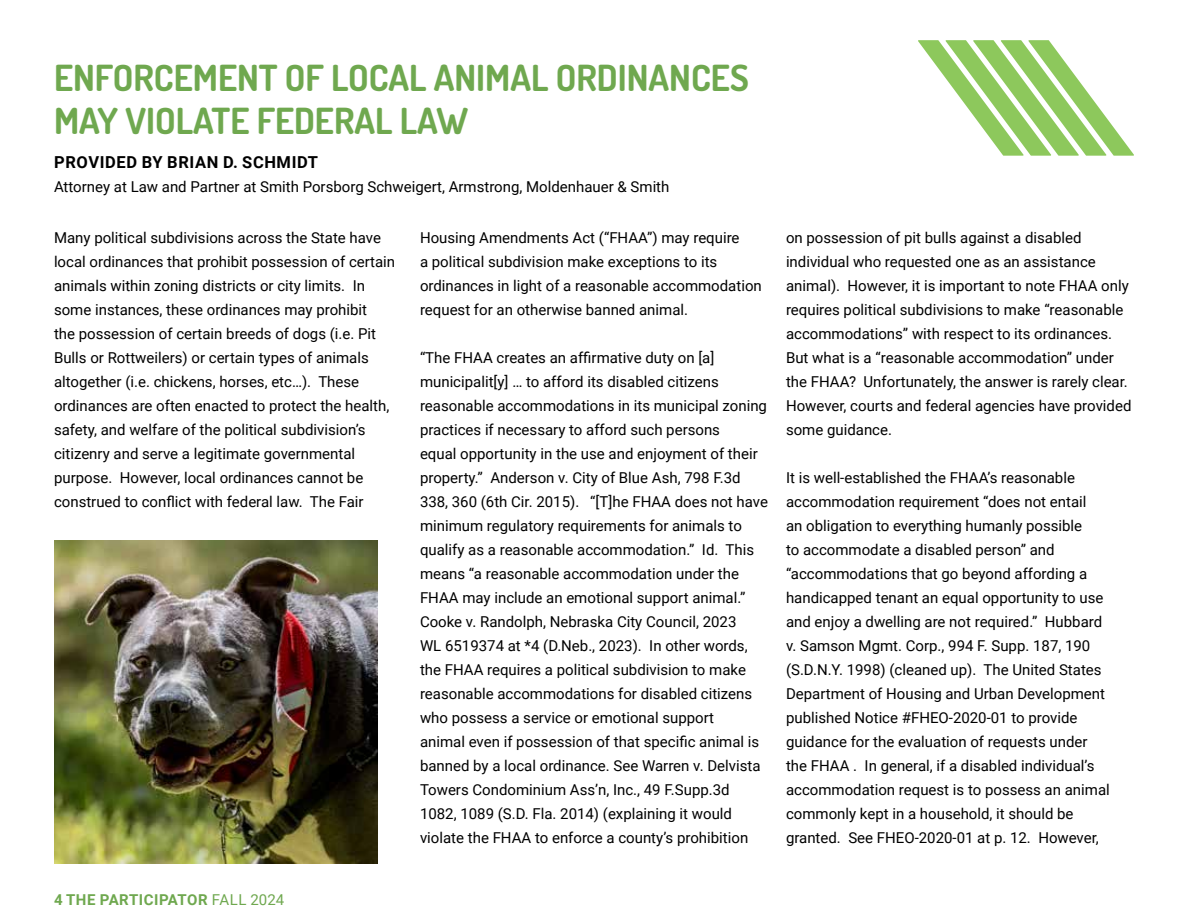
<style>
.page{position:relative;width:1188px;height:918px;background:#fff}
.page>*{position:absolute;margin:0;border:0;box-sizing:border-box;transform-origin:0 0}
.t1{font:700 36px/43.2px "Dosis";color:#6fa84f}
.t2{font:700 16.5px "Roboto";letter-spacing:.035em;color:#000}
.t3{font:15px/24px "Roboto";color:#000}
.t4{font:700 15px "Roboto";letter-spacing:.035em;color:#6fa84f}
.s1{font-weight:400}
</style>
<div class="page">
<svg style="left:918px;top:40px;width:216px;height:116px"></svg>
<img style="left:54px;top:540px;width:324px;height:324px">
<h1 class="t1" style="left:54px;top:55px;width:696px">ENFORCEMENT OF LOCAL ANIMAL ORDINANCES<br>MAY VIOLATE FEDERAL LAW</h1>
<p class="t2" style="left:54px;top:151px;width:265px">PROVIDED BY BRIAN D. SCHMIDT</p>
<p class="t3" style="left:54px;top:174px;width:617px">Attorney at Law and Partner at Smith Porsborg Schweigert, Armstrong, Moldenhauer &amp; Smith</p>
<p class="t3" style="left:54px;top:226px;width:343px">Many political subdivisions across the State have local ordinances that prohibit possession of certain animals within zoning districts or city limits. In some instances, these ordinances may prohibit<br>the possession of certain breeds of dogs (i.e. Pit Bulls or Rottweilers) or certain types of animals altogether (i.e. chickens, horses, etc…). These ordinances are often enacted to protect the health, safety, and welfare of the political subdivision’s citizenry and serve a legitimate governmental purpose. However, local ordinances cannot be construed to conflict with federal law. The Fair</p>
<p class="t3" style="left:420px;top:226px;width:343px">Housing Amendments Act (“FHAA”) may require<br>a political subdivision make exceptions to its ordinances in light of a reasonable accommodation request for an otherwise banned animal.</p>
<p class="t3" style="left:420px;top:346px;width:350px">“The FHAA creates an affirmative duty on [a] municipalit[y] … to afford its disabled citizens reasonable accommodations in its municipal zoning practices if necessary to afford such persons<br>equal opportunity in the use and enjoyment of their property.” Anderson v. City of Blue Ash, 798 F.3d 338, 360 (6th Cir. 2015). “[T]he FHAA does not have minimum regulatory requirements for animals to qualify as a reasonable accommodation.” Id. This means “a reasonable accommodation under the FHAA may include an emotional support animal.” Cooke v. Randolph, Nebraska City Council, 2023<br>WL 6519374 at *4 (D.Neb., 2023). In other words, the FHAA requires a political subdivision to make reasonable accommodations for disabled citizens who possess a service or emotional support<br>animal even if possession of that specific animal is banned by a local ordinance. See Warren v. Delvista Towers Condominium Ass’n, Inc., 49 F.Supp.3d 1082, 1089 (S.D. Fla. 2014) (explaining it would violate the FHAA to enforce a county’s prohibition</p>
<p class="t3" style="left:786px;top:226px;width:347px">on possession of pit bulls against a disabled individual who requested one as an assistance animal). However, it is important to note FHAA only requires political subdivisions to make “reasonable accommodations” with respect to its ordinances.<br>But what is a “reasonable accommodation” under the FHAA? Unfortunately, the answer is rarely clear.<br>However, courts and federal agencies have provided some guidance.</p>
<p class="t3" style="left:786px;top:466px;width:325px">It is well-established the FHAA’s reasonable accommodation requirement “does not entail<br>an obligation to everything humanly possible<br>to accommodate a disabled person” and “accommodations that go beyond affording a handicapped tenant an equal opportunity to use and enjoy a dwelling are not required.” Hubbard v. Samson Mgmt. Corp., 994 F. Supp. 187, 190 (S.D.N.Y. 1998) (cleaned up). The United States Department of Housing and Urban Development published Notice #FHEO-2020-01 to provide guidance for the evaluation of requests under the FHAA . In general, if a disabled individual’s accommodation request is to possess an animal commonly kept in a household, it should be granted. See FHEO-2020-01 at p. 12. However,</p>
<p class="t4" style="left:54px;top:889px;width:232px">4 THE PARTICIPATOR <span class="s1">FALL 2024</span></p>
</div>
